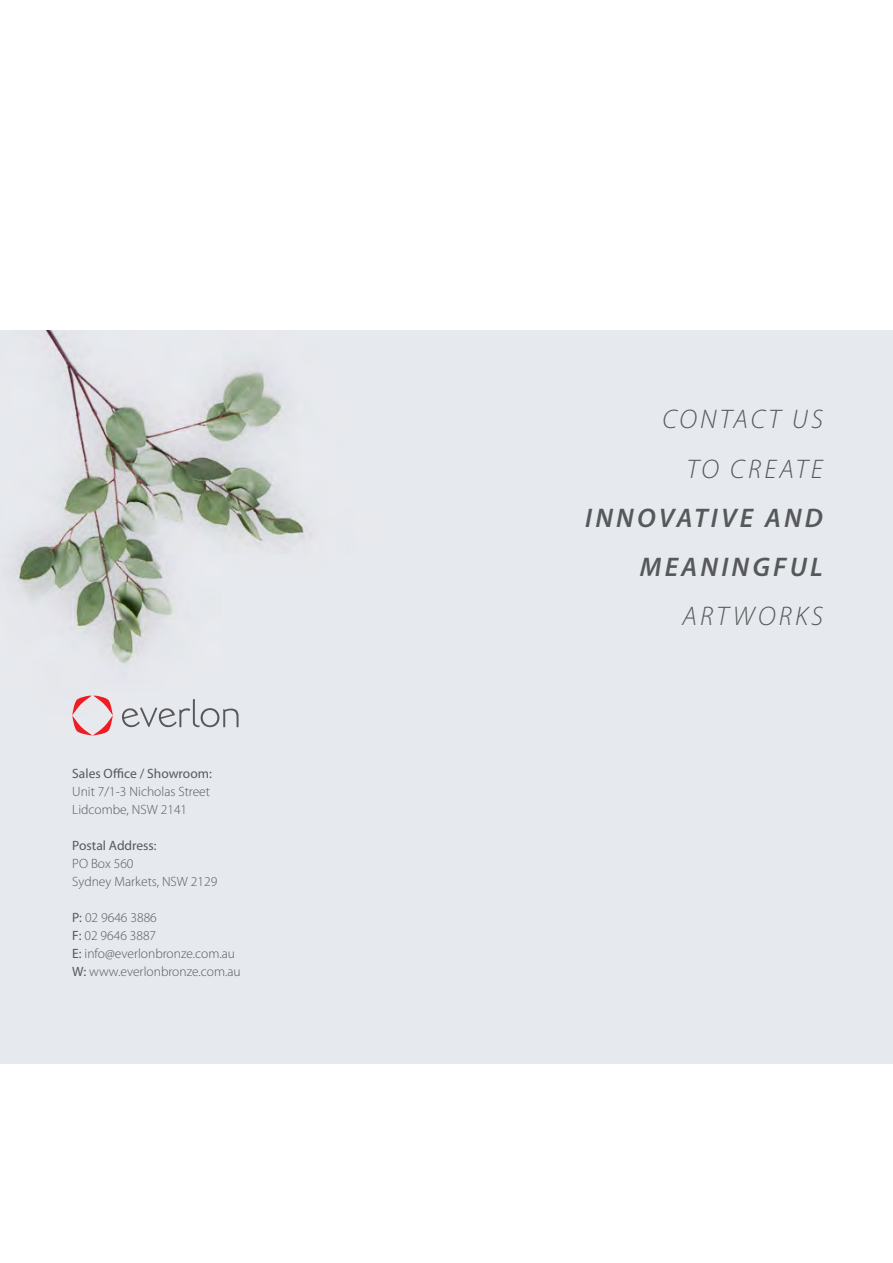
<style>
.page{position:relative;width:893px;height:1263px;background:#fff}
.page>*{position:absolute;margin:0;border:0;box-sizing:border-box;transform-origin:0 0}
.SubHeading{font:italic 600 27px/49.2px "Myriad Pro";letter-spacing:.12em;color:#57585a;text-align:right}
.SubHeading-2{font:italic 300 27px "Myriad Pro";letter-spacing:.12em;color:#57585a}
.Body_Text{font:300 13.5px "Myriad Pro";color:#57585a}
.Body_Text-2{font:13.5px "Myriad Pro";color:#57585a}
.s1{font-weight:400}
.s2{font-weight:300}
</style>
<div class="page">
<div style="left:0;top:331px;width:893px;height:733px;background:#e6e9ed"></div>
<svg style="left:72px;top:696px;width:41px;height:40px"></svg>
<svg style="left:122px;top:699px;width:117px;height:28px"></svg>
<p class="Body_Text-2" style="left:72px;top:766px;width:141px">Sales Office / Showroom:</p>
<p class="Body_Text" style="left:72px;top:784px;width:139px">Unit 7/1-3 Nicholas Street</p>
<p class="Body_Text" style="left:72px;top:802px;width:116px">Lidcombe, NSW 2141</p>
<p class="Body_Text-2" style="left:72px;top:838px;width:86px">Postal Address:</p>
<p class="Body_Text" style="left:72px;top:856px;width:63px">PO Box 560</p>
<p class="Body_Text" style="left:72px;top:874px;width:147px">Sydney Markets, NSW 2129</p>
<p class="Body_Text" style="left:72px;top:910px;width:86px"><span class="s1">P:</span> 02 9646 3886</p>
<p class="Body_Text" style="left:72px;top:928px;width:85px"><span class="s1">F:</span> 02 9646 3887</p>
<p class="Body_Text" style="left:72px;top:946px;width:164px"><span class="s1">E:</span> info@everlonbronze.com.au</p>
<p class="Body_Text" style="left:72px;top:964px;width:170px"><span class="s1">W:</span> www.everlonbronze.com.au</p>
<p class="SubHeading-2" style="left:662px;top:403px;width:162px">CONTACT US</p>
<p class="SubHeading" style="left:585px;top:443px;width:239px"><span class="s2">TO CREATE<br></span>INNOVATIVE AND<br>MEANINGFUL</p>
<p class="SubHeading-2" style="left:682px;top:600px;width:142px">ARTWORKS</p>
</div>
